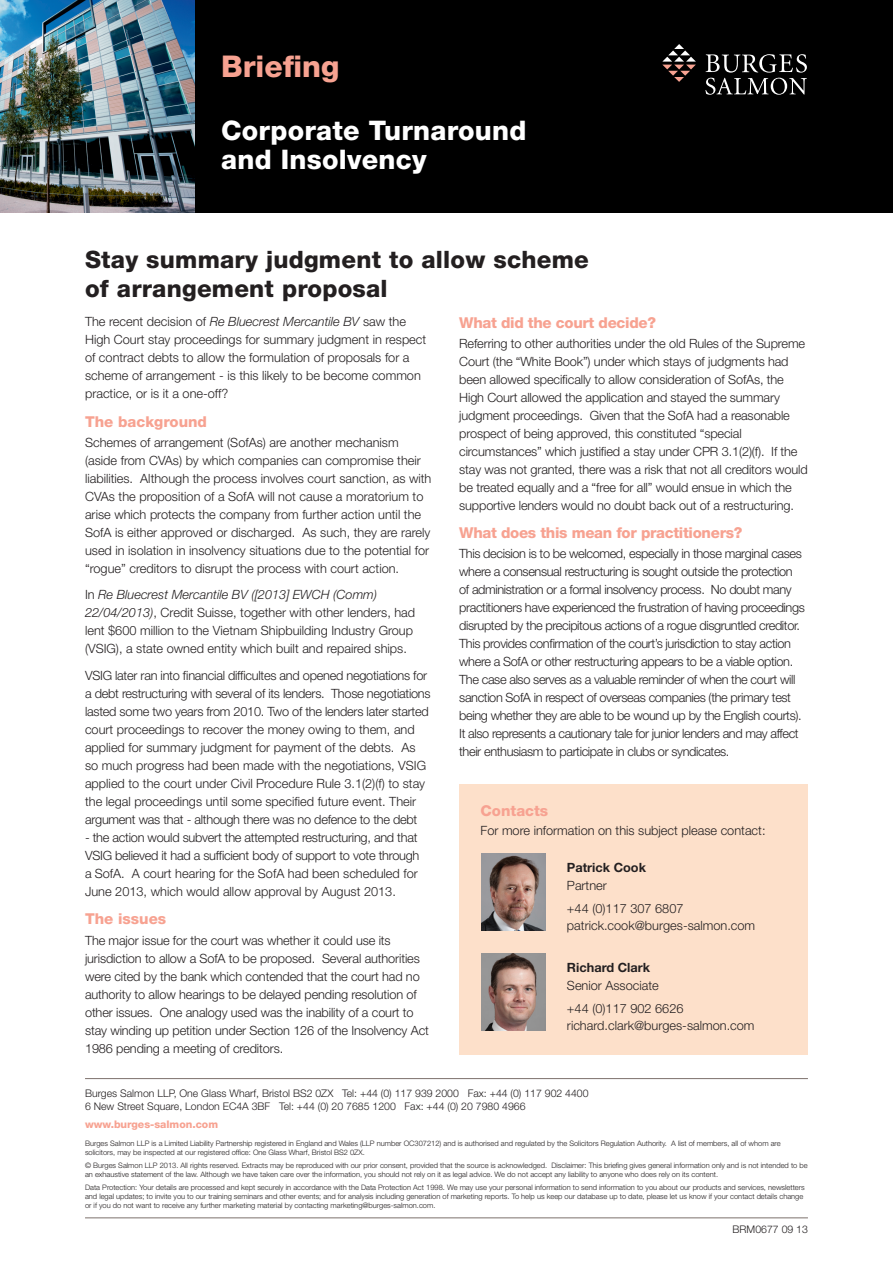
<style>
.page{position:relative;width:893px;height:1263px;background:#fff}
.page>*{position:absolute;margin:0;border:0;box-sizing:border-box;transform-origin:0 0}
.header_pink_9pt{font:800 30px "Helvetica Neue LT Std";color:#f7a291}
.t1{font:800 27px/28.5px "Helvetica Neue LT Std";letter-spacing:.01em;color:#fff}
.subtitle_-_black{font:800 24px/28.8px "Helvetica Neue LT Std";letter-spacing:.01em;color:#231f20}
.subtitle_-_pink{font:800 15px "Helvetica Neue LT Std";letter-spacing:-.02em;color:#f7a291}
.subtitle_-_pink-2{font:800 15px "Helvetica Neue LT Std";color:#f7a291}
.bodytext{font:300 12.75px/18px "Helvetica Neue LT Std";letter-spacing:-.01em;color:#231f20}
.bodytext-2{font:300 12.75px/18px "Helvetica Neue LT Std";letter-spacing:-.03em;color:#231f20}
.bodytext-3{font:700 12.75px/18px "Helvetica Neue LT Std";color:#231f20}
.t2{font:300 10.5px/13.5px "Helvetica Neue LT Std";color:#231f20}
.t3{font:800 10.5px "Helvetica Neue LT Std";color:#f7a291}
.disclaimer{font:300 7.5px/9px "Helvetica Neue LT Std";color:#231f20}
.s1{font-style:italic}
.s2{font-weight:300}
.s3{font-weight:700}
</style>
<div class="page">
<div style="left:0;top:0;width:893px;height:213px;background:#000"></div>
<img style="left:0;top:0;width:194px;height:213px">
<svg style="left:662px;top:44px;width:34px;height:38px"></svg>
<svg style="left:705px;top:54px;width:102px;height:41px"></svg>
<hr style="left:85px;top:1217px;width:723px;height:1px;background:#7d716c">
<hr style="left:85px;top:1078px;width:723px;height:1px;background:#7d716c">
<div style="left:459px;top:784px;width:349px;height:270px;background:#fde0ca"></div>
<img style="left:482px;top:854px;width:64px;height:76px">
<img style="left:482px;top:954px;width:64px;height:76px">
<p class="header_pink_9pt" style="left:221px;top:48px;width:120px">Briefing</p>
<p class="t1" style="left:221px;top:117px;width:307px">Corporate Turnaround and Insolvency</p>
<p class="subtitle_-_black" style="left:85px;top:245px;width:505px">Stay summary judgment to allow scheme of arrangement proposal</p>
<p class="bodytext" style="left:85px;top:312px;width:343px">The recent decision of <span class="s1">Re Bluecrest Mercantile BV</span> saw the High Court stay proceedings for summary judgment in respect of contract debts to allow the formulation of proposals for a scheme of arrangement - is this likely to be become common practice, or is it a one-off?</p>
<p class="subtitle_-_pink-2" style="left:85px;top:412px;width:123px">The background</p>
<p class="bodytext" style="left:85px;top:433px;width:348px">Schemes of arrangement (SofAs) are another mechanism (aside from CVAs) by which companies can compromise their liabilities. Although the process involves court sanction, as with CVAs the proposition of a SofA will not cause a moratorium to arise which protects the company from further action until the SofA is either approved or discharged. As such, they are rarely used in isolation in insolvency situations due to the potential for “rogue” creditors to disrupt the process with court action.</p>
<p class="bodytext" style="left:85px;top:585px;width:332px">In <span class="s1">Re Bluecrest Mercantile BV ([2013] EWCH (Comm)<br>22/04/2013)</span>, Credit Suisse, together with other lenders, had lent $600 million to the Vietnam Shipbuilding Industry Group (VSIG), a state owned entity which built and repaired ships.</p>
<p class="bodytext" style="left:85px;top:666px;width:347px">VSIG later ran into financial difficultes and opened negotiations for a debt restructuring with several of its lenders. Those negotiations lasted some two years from 2010. Two of the lenders later started court proceedings to recover the money owing to them, and applied for summary judgment for payment of the debts. As so much progress had been made with the negotiations, VSIG applied to the court under Civil Procedure Rule 3.1(2)(f) to stay the legal proceedings until some specified future event. Their argument was that - although there was no defence to the debt</p>
<p class="bodytext" style="left:85px;top:828px;width:336px">- the action would subvert the attempted restructuring, and that VSIG believed it had a sufficient body of support to vote through a SofA. A court hearing for the SofA had been scheduled for June 2013, which would allow approval by August 2013.</p>
<p class="subtitle_-_pink-2" style="left:85px;top:910px;width:83px">The issues</p>
<p class="bodytext" style="left:85px;top:931px;width:345px">The major issue for the court was whether it could use its jurisdiction to allow a SofA to be proposed. Several authorities were cited by the bank which contended that the court had no authority to allow hearings to be delayed pending resolution of other issues. One analogy used was the inability of a court to stay winding up petition under Section 126 of the Insolvency Act 1986 pending a meeting of creditors.</p>
<p class="subtitle_-_pink" style="left:459px;top:313px;width:198px">What did the court decide?</p>
<p class="bodytext" style="left:459px;top:334px;width:350px">Referring to other authorities under the old Rules of the Supreme Court (the “White Book”) under which stays of judgments had been allowed specifically to allow consideration of SofAs, the High Court allowed the application and stayed the summary judgment proceedings. Given that the SofA had a reasonable prospect of being approved, this constituted “special circumstances” which justified a stay under CPR 3.1(2)(f). If the stay was not granted, there was a risk that not all creditors would be treated equally and a “free for all” would ensue in which the supportive lenders would no doubt back out of a restructuring.</p>
<p class="subtitle_-_pink" style="left:459px;top:524px;width:285px">What does this mean for practitioners?</p>
<p class="bodytext-2" style="left:459px;top:545px;width:347px">This decision is to be welcomed, especially in those marginal cases where a consensual restructuring is sought outside the protection of administration or a formal insolvency process. No doubt many practitioners have experienced the frustration of having proceedings disrupted by the precipitous actions of a rogue disgruntled creditor.<br>This provides confirmation of the court’s jurisdiction to stay action where a SofA or other restructuring appears to be a viable option.<br>The case also serves as a valuable reminder of when the court will sanction SofA in respect of overseas companies (the primary test being whether they are able to be wound up by the English courts).<br>It also represents a cautionary tale for junior lenders and may affect their enthusiasm to participate in clubs or syndicates.</p>
<p class="subtitle_-_pink-2" style="left:480px;top:802px;width:69px">Contacts</p>
<p class="bodytext" style="left:480px;top:821px;width:287px">For more information on this subject please contact:</p>
<p class="bodytext-3" style="left:567px;top:858px;width:81px">Patrick Cook<br><span class="s2">Partner</span></p>
<p class="bodytext" style="left:567px;top:899px;width:118px">+44 (0)117 307 6807</p>
<p class="bodytext" style="left:567px;top:916px;width:190px">patrick.cook@burges-salmon.com</p>
<p class="bodytext" style="left:567px;top:958px;width:93px"><span class="s3">Richard Clark<br></span>Senior Associate</p>
<p class="bodytext" style="left:567px;top:999px;width:118px">+44 (0)117 902 6626</p>
<p class="bodytext" style="left:567px;top:1016px;width:189px">richard.clark@burges-salmon.com</p>
<p class="t2" style="left:85px;top:1086px;width:505px">Burges Salmon LLP, One Glass Wharf, Bristol BS2 0ZX Tel: +44 (0) 117 939 2000 Fax: +44 (0) 117 902 4400<br>6 New Street Square, London EC4A 3BF Tel: +44 (0) 20 7685 1200 Fax: +44 (0) 20 7980 4966</p>
<p class="t3" style="left:85px;top:1118px;width:135px">www.burges-salmon.com</p>
<p class="disclaimer" style="left:85px;top:1138px;width:697px">Burges Salmon LLP is a Limited Liability Partnership registered in England and Wales (LLP number OC307212) and is authorised and regulated by the Solicitors Regulation Authority. A list of members, all of whom are solicitors, may be inspected at our registered office: One Glass Wharf, Bristol BS2 0ZX.</p>
<p class="disclaimer" style="left:85px;top:1160px;width:724px">© Burges Salmon LLP 2013. All rights reserved. Extracts may be reproduced with our prior consent, provided that the source is acknowledged. Disclaimer: This briefing gives general information only and is not intended to be an exhaustive statement of the law. Although we have taken care over the information, you should not rely on it as legal advice. We do not accept any liability to anyone who does rely on its content.</p>
<p class="disclaimer" style="left:85px;top:1183px;width:721px">Data Protection: Your details are processed and kept securely in accordance with the Data Protection Act 1998. We may use your personal information to send information to you about our products and services, newsletters and legal updates; to invite you to our training seminars and other events; and for analysis including generation of marketing reports. To help us keep our database up to date, please let us know if your contact details change or if you do not want to receive any further marketing material by contacting marketing@burges-salmon.com.</p>
<p class="t2" style="left:733px;top:1222px;width:77px">BRM0677 09 13</p>
</div>
